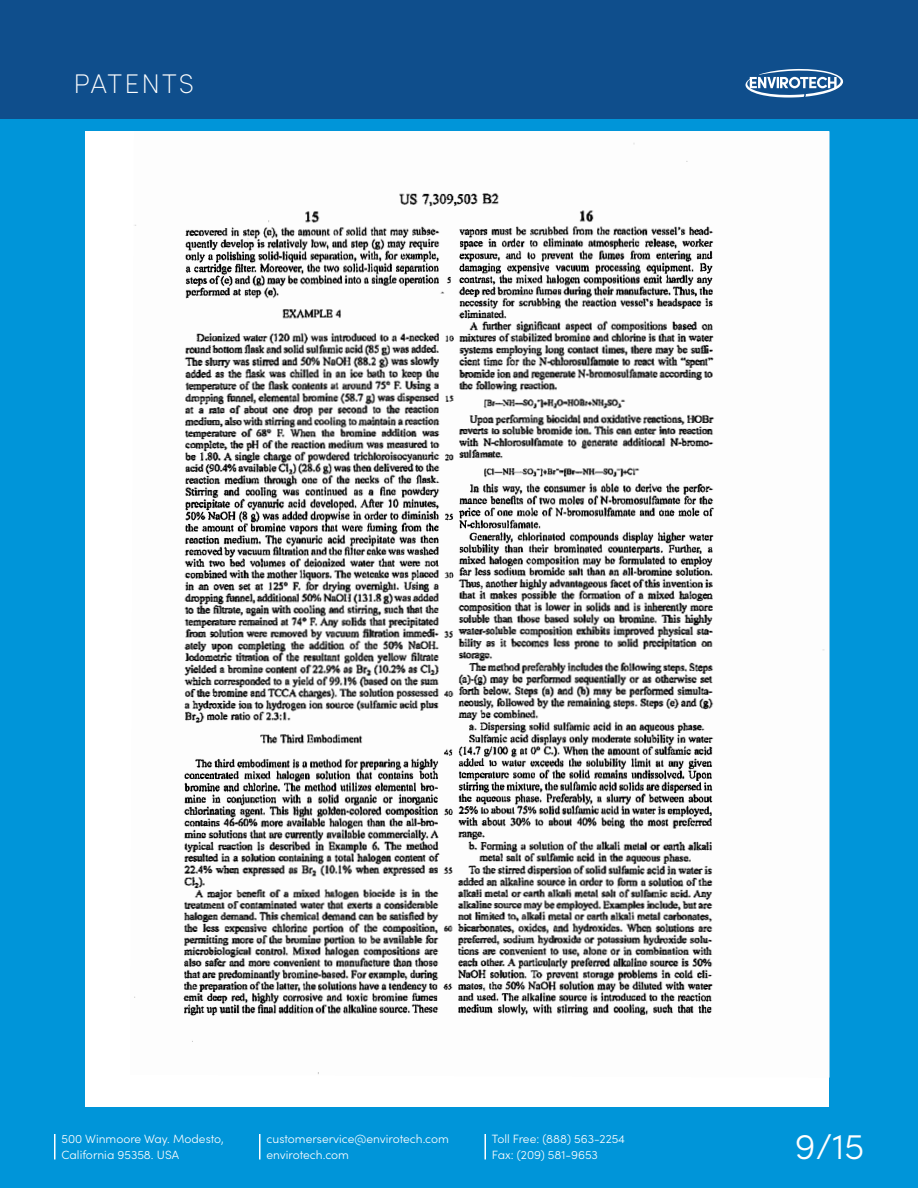
<style>
.page{position:relative;width:918px;height:1188px;background:#fff}
.page>*{position:absolute;margin:0;border:0;box-sizing:border-box;transform-origin:0 0}
.t1{font:300 36px "Sofia Pro";color:#fff}
.t2{font:200 27px "Sofia Pro";letter-spacing:.075em;color:#fff}
.t3{font:300 12px/16.5px "Sofia Pro";color:#fff}
</style>
<div class="page">
<div style="left:0;top:1119px;width:918px;height:69px;background:#0095d9"></div>
<hr style="left:54px;top:1134px;width:2px;height:26px;background:#fff">
<hr style="left:259px;top:1134px;width:2px;height:26px;background:#fff">
<hr style="left:484px;top:1134px;width:2px;height:26px;background:#fff">
<div style="left:0;top:0;width:918px;height:1120px;background:#0095d9"></div>
<div style="left:0;top:0;width:918px;height:118px;background:#0f4e8c"></div>
<svg style="left:745px;top:69px;width:98px;height:29px"></svg>
<div style="left:86px;top:131px;width:744px;height:976px;background:#fff"></div>
<img style="left:134px;top:131px;width:696px;height:947px">
<p class="t2" style="left:73px;top:64px;width:122px">PATENTS</p>
<p class="t3" style="left:62px;top:1130px;width:164px">500 Winmoore Way. Modesto,<br>California 95358. USA</p>
<p class="t3" style="left:267px;top:1130px;width:184px">customerservice@envirotech.com envirotech.com</p>
<p class="t3" style="left:492px;top:1130px;width:135px">Toll Free: (888) 563-2254<br>Fax: (209) 581-9653</p>
<h1 class="t1" style="left:795px;top:1120px;width:71px">9/15</h1>
</div>
